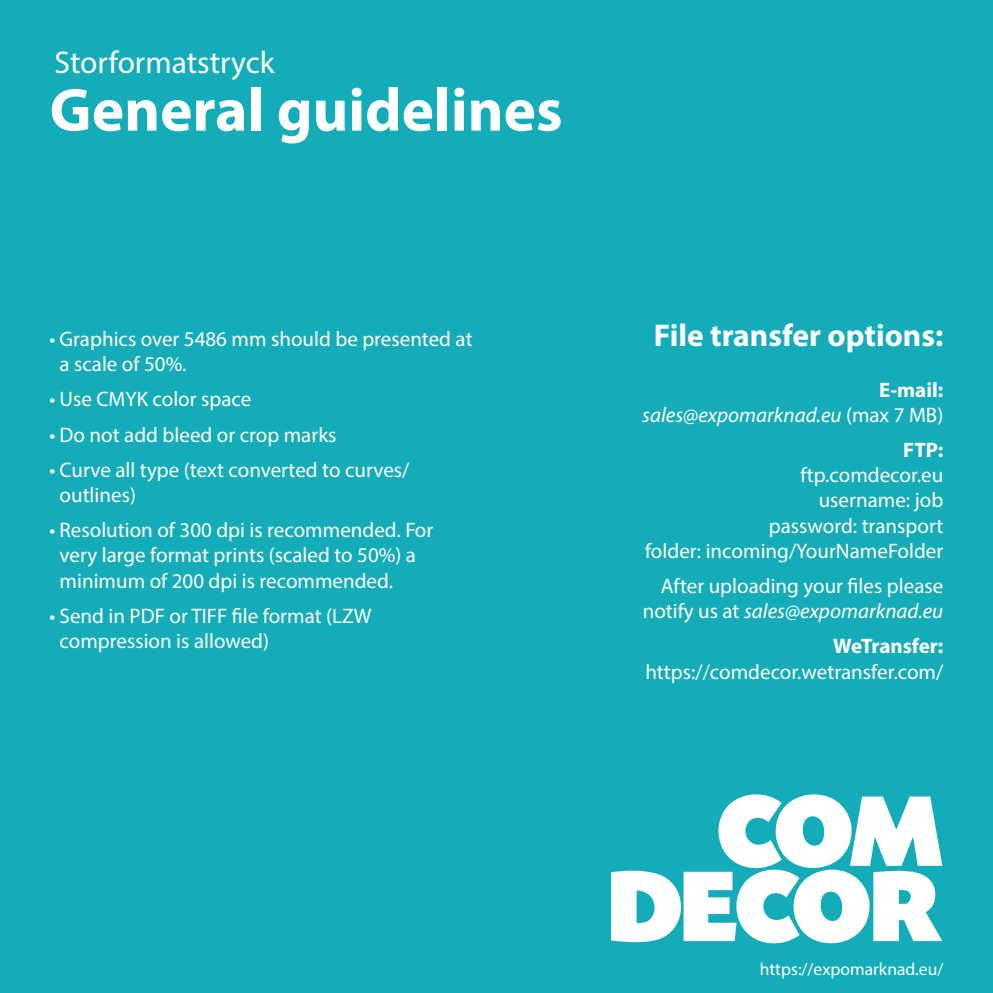
<style>
.page{position:relative;width:993px;height:993px;background:#fff}
.page>*{position:absolute;margin:0;border:0;box-sizing:border-box;transform-origin:0 0}
.t1{font:700 61.25px "Myriad Pro";color:#fff}
.t2{font:700 31.5px "Myriad Pro";color:#fff}
.Paragraph_Style_3{font:31.5px "Myriad Pro";color:#fff}
.t3{font:21px/25.2px "Myriad Pro";color:#fff}
.t4{font:italic 21px/25.2px "Myriad Pro";color:#fff;text-align:right}
.Paragraph_Style_3-2{font:17.5px "Myriad Pro";color:#fff}
.s1{font-weight:700;font-style:normal}
.s2{font-style:normal}
.s3{font-weight:700}
.s4{font-style:italic}
</style>
<div class="page">
<div style="left:0;top:0;width:992px;height:992px;background:#15acba"></div>
<svg style="left:611px;top:794px;width:331px;height:149px;fill:#fff"></svg>
<p class="Paragraph_Style_3" style="left:55px;top:43px;width:221px">Storformatstryck</p>
<p class="t1" style="left:50px;top:70px;width:514px">General guidelines</p>
<p class="t3" style="left:60px;top:326px;width:414px;text-indent:-10px">• Graphics over 5486 mm should be presented at a scale of 50%.</p>
<p class="t3" style="left:50px;top:386px;width:203px">• Use CMYK color space</p>
<p class="t3" style="left:50px;top:421px;width:288px">• Do not add bleed or crop marks</p>
<p class="t3" style="left:60px;top:456px;width:351px;text-indent:-10px">• Curve all type (text converted to curves/ outlines)</p>
<p class="t3" style="left:60px;top:517px;width:375px;text-indent:-10px">• Resolution of 300 dpi is recommended. For very large format prints (scaled to 50%) a minimum of 200 dpi is recommended.</p>
<p class="t3" style="left:60px;top:602px;width:313px;text-indent:-10px">• Send in PDF or TIFF file format (LZW compression is allowed)</p>
<p class="t2" style="left:653px;top:315px;width:291px">File transfer options:</p>
<p class="t4" style="left:642px;top:376px;width:302px"><span class="s1">E-mail:<br></span>sales@expomarknad.eu <span class="s2">(max 7 MB)</span></p>
<p class="t3" style="left:645px;top:437px;width:299px;text-align:right"><span class="s3">FTP:<br></span>ftp.comdecor.eu<br>username: job<br>password: transport<br>folder: incoming/YourNameFolder</p>
<p class="t3" style="left:642px;top:572px;width:302px;text-align:right">After uploading your files please notify us at <span class="s4">sales@expomarknad.eu</span></p>
<p class="t3" style="left:645px;top:633px;width:299px;text-align:right"><span class="s3">WeTransfer: </span>https://comdecor.wetransfer.com/</p>
<p class="Paragraph_Style_3-2" style="left:759px;top:957px;width:185px">https://expomarknad.eu/</p>
</div>
